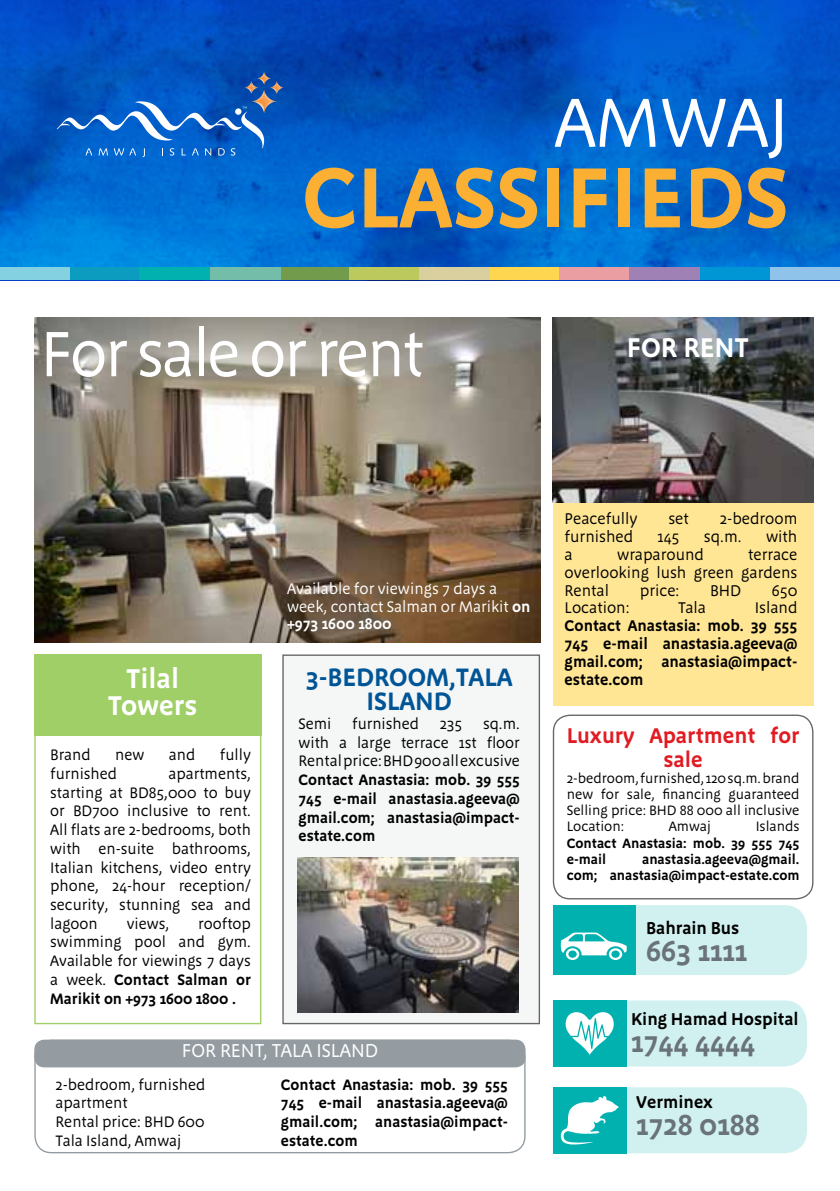
<style>
.page{position:relative;width:840px;height:1191px;background:#fff}
.page>*{position:absolute;margin:0;border:0;box-sizing:border-box;transform-origin:0 0}
.t1{font:600 88px "Megano";color:#fbb034}
.t2{font:71.6px "Megano";color:#fff}
.t3{font:66px "Megano";letter-spacing:-.04em;color:#fff}
.t4{font:600 30px "Megano";color:#6a737b}
.t5{font:600 28px/27.4px "Megano";color:#fff;text-align:center}
.t6{font:600 26px/24px "Megano";color:#005596}
.t7{font:600 22px/24px "Megano";color:#e11b22;text-align:center}
.t8{font:19.2px "Megano";color:#fff}
.t9{font:600 17.6px "Megano";color:#000}
.t10{font:16px/17.8px "Megano";color:#000;text-align:justify}
.t11{font:600 16px/17.8px "Megano";color:#000;text-align:justify}
.t12{font:15.8px/17.4px "Megano";color:#fff}
.t13{font:15.6px/18.8px "Megano";color:#000;text-align:justify}
.t14{font:600 15.6px/18.8px "Megano";color:#000;text-align:justify}
.t15{font:14px/16px "Megano";color:#000;text-align:justify}
.t16{font:600 14px/16px "Megano";color:#000}
.s1{font-weight:600}
</style>
<div class="page">
<img style="left:0;top:0;width:839px;height:268px">
<div style="left:489px;top:268px;width:70px;height:12px;background:#ffd64f"></div>
<div style="left:769px;top:268px;width:70px;height:12px;background:#90c3ea"></div>
<div style="left:280px;top:268px;width:70px;height:12px;background:#729c4b"></div>
<div style="left:70px;top:268px;width:70px;height:12px;background:#0c9cc0"></div>
<div style="left:699px;top:268px;width:70px;height:12px;background:#0096d6"></div>
<div style="left:559px;top:268px;width:70px;height:12px;background:#ea9ea1"></div>
<div style="left:350px;top:268px;width:70px;height:12px;background:#bcc95d"></div>
<div style="left:0;top:268px;width:70px;height:12px;background:#84d2e1"></div>
<div style="left:140px;top:268px;width:70px;height:12px;background:#00b1b0"></div>
<div style="left:210px;top:268px;width:70px;height:12px;background:#74bea9"></div>
<div style="left:629px;top:268px;width:70px;height:12px;background:#9f81b5"></div>
<div style="left:420px;top:268px;width:69px;height:12px;background:#dacf9e"></div>
<div style="left:552px;top:447px;width:261px;height:258px;background:#ffe695"></div>
<div style="left:552px;top:714px;width:261px;height:185px;border:1px solid #000;border-radius:17px"></div>
<img style="left:34px;top:317px;width:505px;height:325px">
<svg style="left:553px;top:905px;width:253px;height:70px;background:#99e0df"></svg>
<svg style="left:553px;top:1087px;width:253px;height:66px;background:#a7e4e3"></svg>
<svg style="left:553px;top:1000px;width:253px;height:66px;background:#a5e3e2"></svg>
<img style="left:552px;top:317px;width:261px;height:185px">
<div style="left:34px;top:654px;width:227px;height:82px;background:#a0cf67"></div>
<div style="left:283px;top:655px;width:256px;height:368px;background:#eff0f1"></div>
<div style="left:34px;top:654px;width:227px;height:370px;border:1px solid #a0cf67"></div>
<img style="left:297px;top:857px;width:221px;height:156px">
<svg style="left:57px;top:72px;width:227px;height:85px;background:#1867c5"></svg>
<svg style="left:255px;top:93px;width:18px;height:16px"></svg>
<div style="left:34px;top:1039px;width:491px;height:114px;border:1px solid #949ca1;border-radius:17px"></div>
<div style="left:34px;top:1039px;width:491px;height:28px;background:#949ca1;border-radius:10px"></div>
<h2 class="t2" style="left:554px;top:80px;width:236px">Amwaj</h2>
<h1 class="t1" style="left:302px;top:145px;width:481px">classifiedS</h1>
<h3 class="t3" style="left:40px;top:315px;width:385px">For sale or rent</h3>
<h3 class="t5" style="left:626px;top:334px;width:18px">FOR</h3>
<h3 class="t5" style="left:683px;top:334px;width:67px">RENT</h3>
<p class="t12" style="left:287px;top:580px;width:245px">Available for viewings 7 days a week, contact Salman or Marikit <span class="s1">on +973 1600 1800</span></p>
<h3 class="t5" style="left:108px;top:664px;width:91px">Tilal<br>Towers</h3>
<h3 class="t6" style="left:366px;top:665px;width:118px;text-indent:-61px">3-Bedroom,TALA<br>ISLA</h3>
<h3 class="t6" style="left:415px;top:689px;width:35px">ND</h3>
<p class="t13" style="left:298px;top:714px;width:34px">Semi</p>
<p class="t13" style="left:352px;top:714px;width:68px">furnished</p>
<p class="t13" style="left:439px;top:714px;width:24px">235</p>
<p class="t13" style="left:298px;top:714px;width:223px;text-indent:184px">sq.m. with a large terrace 1st floor Rental price: BHD 900 all excusive</p>
<p class="t14" style="left:298px;top:770px;width:223px">Contact Anastasia: mob. 39 555<br>745 e-mail anastasia.ageeva@ gmail.com; anastasia@impact&shy;estate.com</p>
<p class="t13" style="left:50px;top:745px;width:42px">Brand</p>
<p class="t13" style="left:115px;top:745px;width:31px">new</p>
<p class="t13" style="left:169px;top:745px;width:28px">and</p>
<p class="t13" style="left:220px;top:745px;width:33px">fully</p>
<p class="t13" style="left:50px;top:764px;width:68px">furnished</p>
<p class="t13" style="left:50px;top:764px;width:202px;text-indent:118px">apartments, starting at BD85,000 to buy or BD700 inclusive to rent.<br>All flats are 2-bedrooms, both with en-suite bathrooms, Italian kitchens, video entry phone, 24-hour reception/ security, stunning sea and lagoon</p>
<p class="t13" style="left:50px;top:914px;width:202px;text-indent:148px">rooftop swimming pool and gym.<br>Available for viewings 7 days a week. <span class="s1">Contact Salman or Marikit on +973 1600 1800 .</span></p>
<p class="t13" style="left:127px;top:914px;width:44px">views,</p>
<p class="t8" style="left:181px;top:1039px;width:198px">FOR RENT, TALA ISLAND</p>
<p class="t14" style="left:281px;top:1075px;width:228px">Contact Anastasia: mob. 39 555<br>745 e-mail anastasia.ageeva@ gmail.com; anastasia@impact&shy;estate.com</p>
<p class="t13" style="left:56px;top:1075px;width:151px;text-align:left">2-bedroom, furnished apartment<br>Rental price: BHD 600<br>Tala Island, Amwaj</p>
<p class="t10" style="left:564px;top:510px;width:74px">Peacefully</p>
<p class="t10" style="left:668px;top:510px;width:22px">set</p>
<p class="t10" style="left:719px;top:510px;width:79px">2-bedroom</p>
<p class="t10" style="left:564px;top:527px;width:70px">furnished</p>
<p class="t10" style="left:657px;top:527px;width:23px">145</p>
<p class="t10" style="left:703px;top:527px;width:39px">sq.m.</p>
<p class="t10" style="left:765px;top:527px;width:33px">with</p>
<p class="t10" style="left:564px;top:545px;width:10px">a</p>
<p class="t10" style="left:616px;top:545px;width:88px">wraparound</p>
<p class="t10" style="left:564px;top:545px;width:234px;text-indent:183px">terrace overlooking lush green gardens Rental</p>
<p class="t10" style="left:639px;top:581px;width:41px">price:</p>
<p class="t10" style="left:709px;top:581px;width:33px">BHD</p>
<p class="t10" style="left:771px;top:581px;width:27px">650</p>
<p class="t10" style="left:564px;top:599px;width:66px">Location:</p>
<p class="t10" style="left:677px;top:599px;width:30px">Tala</p>
<p class="t10" style="left:754px;top:599px;width:44px">Island</p>
<p class="t11" style="left:564px;top:617px;width:234px">Contact Anastasia: mob. 39 555<br>745 e-mail anastasia.ageeva@ gmail.com; anastasia@impact&shy;estate.com</p>
<h3 class="t7" style="left:566px;top:724px;width:234px">Luxury Apartment for sale</h3>
<p class="t15" style="left:566px;top:770px;width:234px">2-bedroom, furnished, 120 sq.m. brand new for sale, financing guaranteed Selling price: BHD 88 000 all inclusive Location:</p>
<p class="t15" style="left:668px;top:818px;width:44px">Amwaj</p>
<p class="t15" style="left:755px;top:818px;width:45px">Islands</p>
<p class="t16" style="left:566px;top:834px;width:234px">Contact Anastasia: mob. 39 555 745 e-mail</p>
<p class="t16" style="left:566px;top:850px;width:234px;line-height:16.8px;text-align:right">anastasia.ageeva@gmail.<br>com; anastasia@impact-estate.com</p>
<p class="t9" style="left:646px;top:917px;width:94px">Bahrain Bus</p>
<h3 class="t4" style="left:646px;top:932px;width:102px">663 1111</h3>
<p class="t9" style="left:630px;top:1008px;width:169px">King Hamad Hospital</p>
<h3 class="t4" style="left:630px;top:1024px;width:125px">1744 4444</h3>
<p class="t9" style="left:636px;top:1091px;width:78px">Verminex</p>
<h3 class="t4" style="left:636px;top:1107px;width:125px">1728 0188</h3>
</div>
